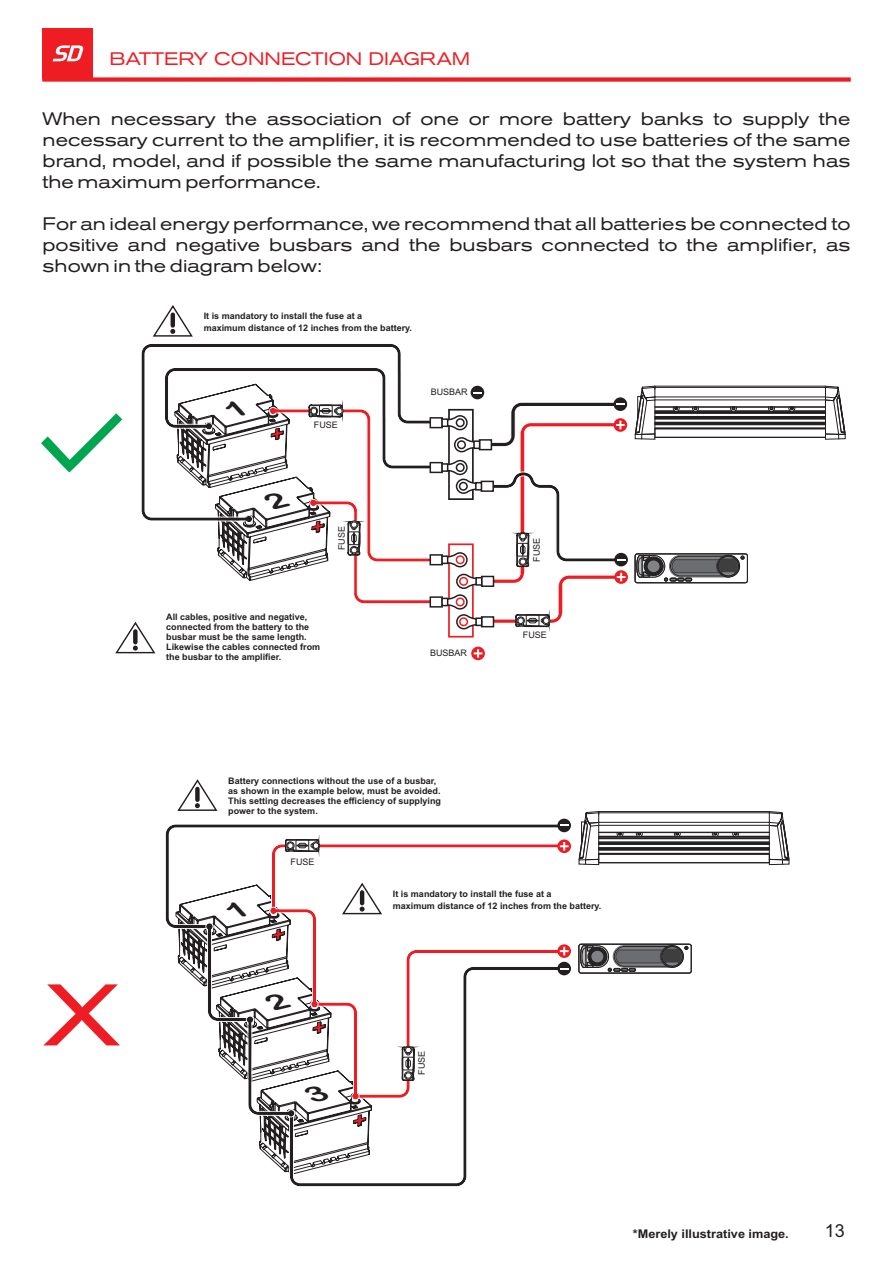
<style>
.page{position:relative;width:893px;height:1263px;background:#fff}
.page>*{position:absolute;margin:0;border:0;box-sizing:border-box;transform-origin:0 0}
.t1{font:expanded 18px/21px "Akzidenz Grotesk BQ";color:#231f20;text-align:justify}
.t2{font:expanded 18px "Akzidenz Grotesk BQ";color:#ee1d23}
.t3{font:18px "Arial";color:#231f20}
.t4{font:700 12px "Arial";color:#231f20;scale:1.06 1}
.t5{font:700 9px/10.1px "Arial";color:#231f20}
.t6{font:9px "Arial";color:#231f20}
</style>
<div class="page">
<div style="left:448px;top:543px;width:26px;height:94px;border:2px solid #ee1d23"></div>
<svg style="left:43px;top:984px;width:77px;height:62px"></svg>
<svg style="left:41px;top:413px;width:82px;height:60px"></svg>
<svg style="left:115px;top:621px;width:41px;height:33px"></svg>
<svg style="left:152px;top:305px;width:41px;height:32px"></svg>
<div style="left:471px;top:647px;width:14px;height:13px;background:#ee1d23;border-radius:50%"></div>
<svg style="left:472px;top:649px;width:12px;height:9px"></svg>
<svg style="left:141px;top:344px;width:260px;height:177px"></svg>
<svg style="left:290px;top:1174px;width:177px;height:13px"></svg>
<div style="left:42px;top:77px;width:809px;height:5px;background:#ee1d23"></div>
<div style="left:42px;top:28px;width:51px;height:51px;background:#ee1d23"></div>
<svg style="left:53px;top:45px;width:30px;height:16px"></svg>
<svg style="left:164px;top:367px;width:682px;height:263px"></svg>
<svg style="left:165px;top:779px;width:625px;height:395px"></svg>
<h1 class="t2" style="left:110px;top:52px;width:362px">BATTERY CONNECTION DIAGRAM</h1>
<p class="t1" style="left:43px;top:110px;width:809px">When necessary the association of one or more battery banks to supply the necessary current to the amplifier, it is recommended to use batteries of the same brand, model, and if possible the same manufacturing lot so that the system has the maximum performance.</p>
<h1 class="t1" style="left:43px;top:215px;width:809px">For an ideal energy performance, we recommend that all batteries be connected to positive and negative busbars and the busbars connected to the amplifier, as shown in the diagram below:</h1>
<p class="t5" style="left:204px;top:311px;width:210px;line-height:11.6px">It is mandatory to install the fuse at a<br>maximum distance of 12 inches from the battery.</p>
<p class="t6" style="left:314px;top:421px;width:26px">FUSE</p>
<p class="t6" style="left:431px;top:389px;width:39px">BUSBAR</p>
<p class="t6" style="left:338px;top:550px;width:26px;rotate:-90deg">FUSE</p>
<p class="t5" style="left:166px;top:613px;width:156px">All cables, positive and negative, connected from the battery to the busbar must be the same length.<br>Likewise the cables connected from the busbar to the amplifier.</p>
<p class="t6" style="left:430px;top:649px;width:39px">BUSBAR</p>
<p class="t5" style="left:228px;top:776px;width:214px">Battery connections without the use of a busbar, as shown in the example below, must be avoided.<br>This setting decreases the efficiency of supplying power to the system.</p>
<p class="t6" style="left:290px;top:858px;width:26px">FUSE</p>
<p class="t6" style="left:533px;top:562px;width:26px;rotate:-90deg">FUSE</p>
<p class="t6" style="left:523px;top:631px;width:26px">FUSE</p>
<p class="t5" style="left:393px;top:889px;width:210px;line-height:11.6px">It is mandatory to install the fuse at a<br>maximum distance of 12 inches from the battery.</p>
<p class="t6" style="left:418px;top:1075px;width:26px;rotate:-90deg">FUSE</p>
<h2 class="t4" style="left:633px;top:1229px;width:149px">*Merely illustrative image.</h2>
<h1 class="t3" style="left:825px;top:1224px;width:22px">13</h1>
</div>
